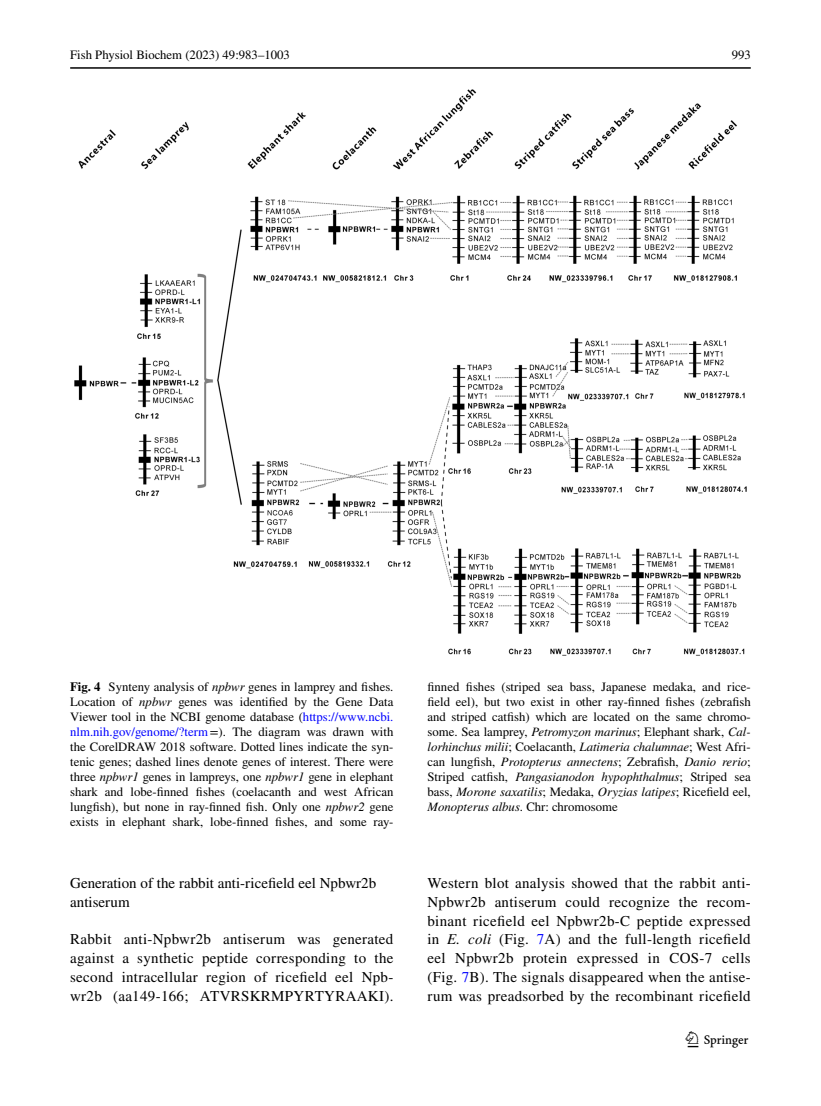
<style>
.page{position:relative;width:821px;height:1106px;background:#fff}
.page>*{position:absolute;margin:0;border:0;box-sizing:border-box;transform-origin:0 0}
.t1{font:22.5px "Springnew Regular 3";color:#000}
.t2{font:15px/18.8px "STIX";letter-spacing:.02em;color:#000;text-align:justify}
.t3{font:15px/18.8px "STIX";color:#000}
.t4{font:12.75px/15px "STIX";color:#000;text-align:justify}
.s1{font-weight:700}
.s2{font-style:italic}
.s3{color:#00f}
</style>
<div class="page">
<hr style="left:70px;top:67px;width:680px;height:2px;background:#000">
<img style="left:74px;top:89px;width:672px;height:566px">
<p class="t4" style="left:70px;top:48px;width:221px">Fish Physiol Biochem (2023) 49:983–1003</p>
<p class="t4" style="left:731px;top:49px;width:21px">993</p>
<p class="t4" style="left:70px;top:679px;width:325px"><span class="s1">Fig. 4</span> Synteny analysis of <span class="s2">npbwr</span> genes in lamprey and fishes.<br>Location of <span class="s2">npbwr</span> genes was identified by the Gene Data Viewer tool in the NCBI genome database (<span class="s3">https://www.ncbi. nlm.nih.gov/genome/?term</span>=). The diagram was drawn with the CorelDRAW 2018 software. Dotted lines indicate the syn&shy;tenic genes; dashed lines denote genes of interest. There were three <span class="s2">npbwr1</span> genes in lampreys, one <span class="s2">npbwr1</span> gene in elephant shark and lobe-finned fishes (coelacanth and west African lungfish), but none in ray-finned fish. Only one <span class="s2">npbwr2</span> gene exists in elephant shark, lobe-finned fishes, and some ray-</p>
<p class="t4" style="left:427px;top:679px;width:325px">finned fishes (striped sea bass, Japanese medaka, and rice&shy;field eel), but two exist in other ray-finned fishes (zebrafish and striped catfish) which are located on the same chromo&shy;some. Sea lamprey, <span class="s2">Petromyzon marinus</span>; Elephant shark, <span class="s2">Cal&shy;lorhinchus milii</span>; Coelacanth, <span class="s2">Latimeria chalumnae</span>; West Afri&shy;can lungfish, <span class="s2">Protopterus annectens</span>; Zebrafish, <span class="s2">Danio rerio</span>; Striped catfish, <span class="s2">Pangasianodon hypophthalmus</span>; Striped sea bass, <span class="s2">Morone saxatilis</span>; Medaka, <span class="s2">Oryzias latipes</span>; Ricefield eel, <span class="s2">Monopterus albus</span>. Chr: chromosome</p>
<p class="t3" style="left:70px;top:874px;width:307px">Generation of the rabbit anti‑ricefield eel Npbwr2b antiserum</p>
<p class="t2" style="left:70px;top:930px;width:325px">Rabbit anti-Npbwr2b antiserum was generated against a synthetic peptide corresponding to the second intracellular region of ricefield eel Npb&shy;wr2b (aa149-166; ATVRSKRMPYRTYRAAKI).</p>
<p class="t2" style="left:427px;top:874px;width:325px">Western blot analysis showed that the rabbit anti-Npbwr2b antiserum could recognize the recom&shy;binant ricefield eel Npbwr2b-C peptide expressed in <span class="s2">E. coli</span> (Fig. <span class="s3">7</span>A) and the full-length ricefield eel Npbwr2b protein expressed in COS-7 cells (Fig. <span class="s3">7</span>B). The signals disappeared when the antise&shy;rum was preadsorbed by the recombinant ricefield</p>
<h1 class="t1" style="left:687px;top:1031px;width:62px">1 3</h1>
</div>
